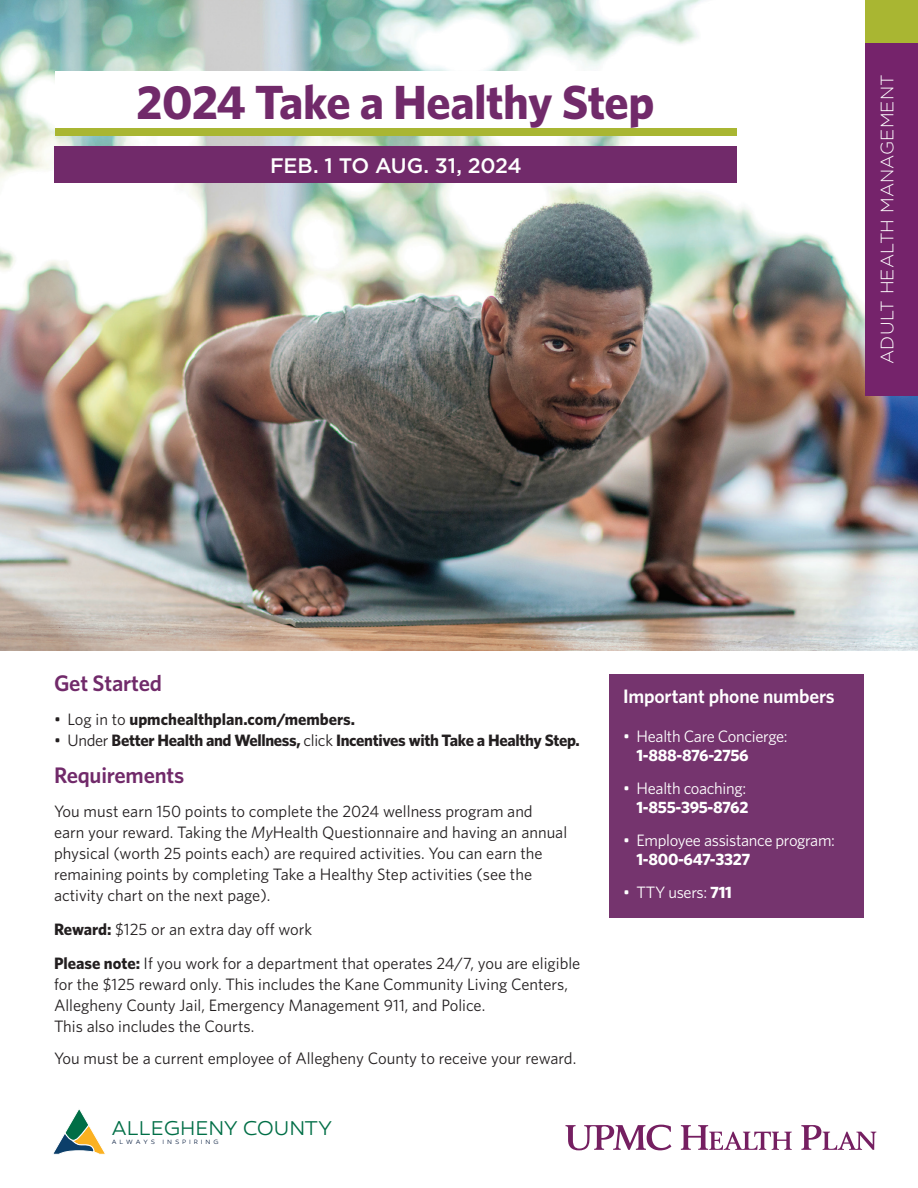
<style>
.page{position:relative;width:918px;height:1188px;background:#fff}
.page>*{position:absolute;margin:0;border:0;box-sizing:border-box;transform-origin:0 0}
.t1{font:700 48px "Whitney";letter-spacing:-.01em;color:#712a6a}
.t2{font:600 22.5px "Whitney";letter-spacing:-.01em;color:#712a6a}
.H{font:500 21px "Gotham";letter-spacing:-.02em;color:#fff}
.t3{font:20.4px "Canaro Light DEMO";color:#006e46}
.t4{font:600 19.5px "Whitney";letter-spacing:-.01em;color:#fff}
.t5{font:300 18px "Gotham";letter-spacing:.01em;color:#fff}
.t6{font:16.5px/21px "Whitney";color:#231f20}
.t7{font:16.5px/19.5px "Whitney";letter-spacing:-.02em;color:#fff}
.t8{font:700 16.5px "Whitney";letter-spacing:-.02em;color:#231f20}
.t9{font:700 16.5px "Whitney";color:#231f20}
.t10{font:6.3px "Canaro Light DEMO";letter-spacing:.46em;color:#081d3f}
.s1{font-weight:400}
.s2{font-style:italic}
.s3{font-weight:700}
</style>
<div class="page">
<img style="left:0;top:0;width:918px;height:650px">
<div style="left:865px;top:0;width:53px;height:43px;background:#a9b632"></div>
<div style="left:865px;top:43px;width:53px;height:352px;background:#75236b"></div>
<svg style="left:565px;top:1125px;width:106px;height:25px"></svg>
<svg style="left:681px;top:1125px;width:111px;height:25px"></svg>
<svg style="left:801px;top:1125px;width:75px;height:25px"></svg>
<div style="left:55px;top:71px;width:682px;height:58px;background:#fff"></div>
<div style="left:55px;top:128px;width:682px;height:8px;background:#a9b632"></div>
<div style="left:55px;top:146px;width:682px;height:37px;background:#712a6a"></div>
<div style="left:609px;top:675px;width:255px;height:243px;background:#75346e"></div>
<svg style="left:53px;top:1109px;width:52px;height:46px"></svg>
<h1 class="t1" style="left:136px;top:70px;width:520px">2024 Take a Healthy Step</h1>
<h1 class="H" style="left:270px;top:152px;width:253px">FEB. 1 TO AUG. 31, 2024</h1>
<h1 class="t5" style="left:876px;top:364px;width:291px;rotate:-90deg">ADULT HEALTH MANAGEMENT</h1>
<h1 class="t2" style="left:54px;top:668px;width:110px">Get Started</h1>
<p class="t9" style="left:54px;top:708px;width:303px"><span class="s1">• Log in to</span> upmchealthplan.com/members.</p>
<p class="t8" style="left:54px;top:729px;width:527px"><span class="s1">• Under</span> Better Health and Wellness, <span class="s1">click</span> Incentives with Take a Healthy Step.</p>
<h1 class="t2" style="left:54px;top:760px;width:132px">Requirements</h1>
<p class="t6" style="left:54px;top:800px;width:515px">You must earn 150 points to complete the 2024 wellness program and earn your reward. Taking the <span class="s2">My</span>Health Questionnaire and having an annual physical (worth 25 points each) are required activities. You can earn the remaining points by completing Take a Healthy Step activities (see the activity chart on the next page).</p>
<p class="t6" style="left:54px;top:918px;width:260px"><span class="s3">Reward:</span> $125 or an extra day off work</p>
<p class="t6" style="left:54px;top:952px;width:528px"><span class="s3">Please note:</span> If you work for a department that operates 24/7, you are eligible for the $125 reward only. This includes the Kane Community Living Centers, Allegheny County Jail, Emergency Management 911, and Police.<br>This also includes the Courts.</p>
<p class="t6" style="left:54px;top:1047px;width:524px">You must be a current employee of Allegheny County to receive your reward.</p>
<p class="t3" style="left:111px;top:1119px;width:222px">ALLEGHENY COUNTY</p>
<p class="t10" style="left:112px;top:1139px;width:108px">ALWAYS INSPIRING</p>
<h1 class="t4" style="left:623px;top:684px;width:213px">Important phone numbers</h1>
<p class="t7" style="left:637px;top:726px;width:153px;text-indent:-14px">• Health Care Concierge:<br><span class="s3">1-888-876-2756</span></p>
<p class="t7" style="left:623px;top:778px;width:127px;text-align:right">• Health coaching:<br><span class="s3">1-855-395-8762</span></p>
<p class="t7" style="left:637px;top:830px;width:200px;text-indent:-14px">• Employee assistance program:<br><span class="s3">1-800-647-3327</span></p>
<p class="t7" style="left:623px;top:882px;width:110px">• TTY users: <span class="s3">711</span></p>
</div>
